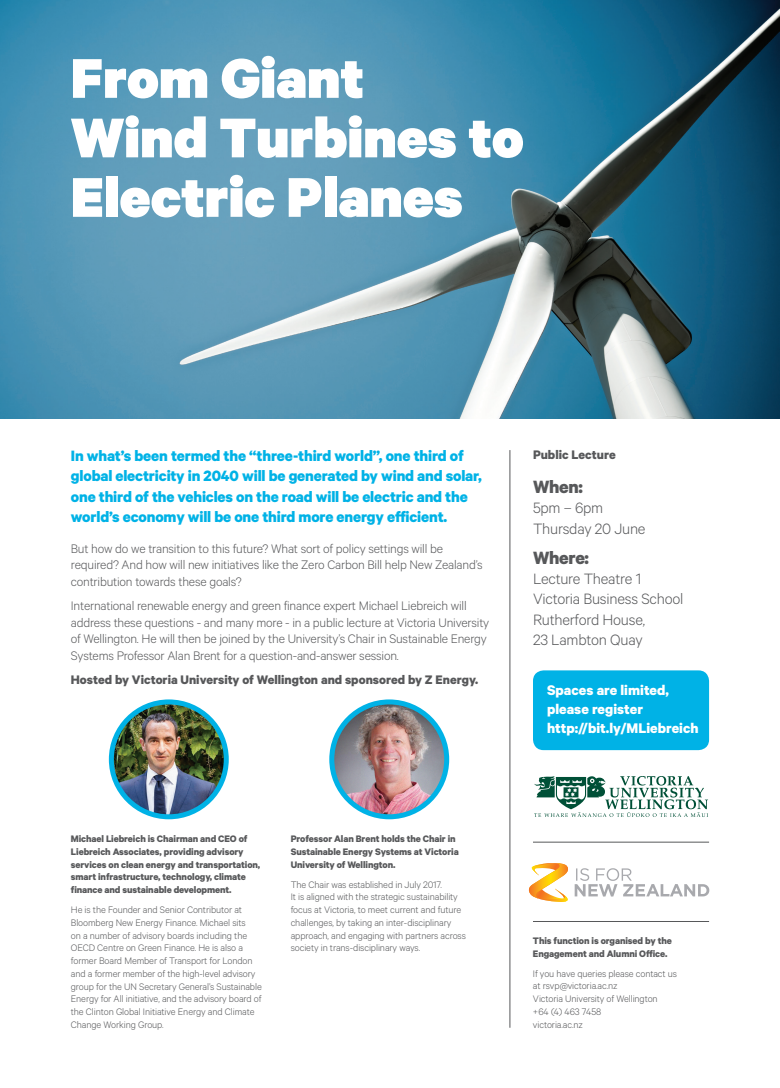
<style>
.page{position:relative;width:780px;height:1088px;background:#fff}
.page>*{position:absolute;margin:0;border:0;box-sizing:border-box;transform-origin:0 0}
.t1{font:900 63px/59.5px "Calibre";color:#fff}
.t2{font:700 20px "Calibre";letter-spacing:-.015em;color:#57585a}
.t3{font:700 16.88px/20.2px "Calibre";letter-spacing:-.01em;color:#00b2e6}
.t4{font:300 16.88px/20.2px "Calibre";letter-spacing:-.015em;color:#57585a}
.t5{font:700 15.75px/18.9px "Calibre";color:#fff}
.t6{font:300 13.88px/16.8px "Calibre";letter-spacing:-.015em;color:#57585a}
.t7{font:700 13.88px "Calibre";color:#57585a}
.t8{font:300 10.62px/12.8px "Calibre";letter-spacing:-.01em;color:#57585a}
.t9{font:700 10.62px/12.8px "Calibre";letter-spacing:-.01em;color:#57585a}
</style>
<div class="page">
<div style="left:533px;top:670px;width:176px;height:80px;background:#00b2e6;border-radius:11px"></div>
<img style="left:0;top:0;width:780px;height:418px">
<img style="left:332px;top:702px;width:114px;height:115px;border-radius:57px">
<div style="left:329px;top:699px;width:120px;height:120px;border:5px solid #00b2e6;border-radius:50%"></div>
<img style="left:111px;top:702px;width:115px;height:115px;border-radius:57px">
<div style="left:109px;top:699px;width:120px;height:120px;border:5px solid #00b2e6;border-radius:50%"></div>
<hr style="left:509px;top:450px;width:1px;height:578px;background:#57585a">
<hr style="left:533px;top:842px;width:176px;height:1px;background:#57585a">
<svg style="left:534px;top:776px;width:174px;height:41px"></svg>
<svg style="left:528px;top:863px;width:181px;height:39px"></svg>
<hr style="left:533px;top:921px;width:176px;height:1px;background:#57585a">
<h1 class="t1" style="left:71px;top:46px;width:454px">From Giant<br>Wind Turbines to<br>Electric Planes</h1>
<p class="t3" style="left:71px;top:445px;width:412px">In what’s been termed the “three-third world”, one third of global electricity in 2040 will be generated by wind and solar, one third of the vehicles on the road will be electric and the world’s economy will be one third more energy efficient.</p>
<h3 class="t6" style="left:71px;top:539px;width:413px">But how do we transition to this future? What sort of policy settings will be required? And how will new initiatives like the Zero Carbon Bill help New Zealand’s contribution towards these goals?</h3>
<p class="t6" style="left:71px;top:597px;width:420px">International renewable energy and green finance expert Michael Liebreich will address these questions - and many more - in a public lecture at Victoria University of Wellington. He will then be joined by the University’s Chair in Sustainable Energy Systems Professor Alan Brent for a question-and-answer session.</p>
<h3 class="t7" style="left:71px;top:671px;width:409px">Hosted by Victoria University of Wellington and sponsored by Z Energy.</h3>
<p class="t9" style="left:71px;top:832px;width:191px">Michael Liebreich is Chairman and CEO of Liebreich Associates, providing advisory services on clean energy and transportation, smart infrastructure, technology, climate finance and sustainable development.</p>
<p class="t8" style="left:71px;top:903px;width:192px">He is the Founder and Senior Contributor at Bloomberg New Energy Finance. Michael sits<br>on a number of advisory boards including the OECD Centre on Green Finance. He is also a former Board Member of Transport for London and a former member of the high-level advisory group for the UN Secretary General’s Sustainable Energy for All initiative, and the advisory board of the Clinton Global Initiative Energy and Climate Change Working Group.</p>
<p class="t9" style="left:291px;top:832px;width:169px">Professor Alan Brent holds the Chair in<br>Sustainable Energy Systems at Victoria<br>University of Wellington.</p>
<p class="t8" style="left:291px;top:877px;width:177px">The Chair was established in July 2017.<br>It is aligned with the strategic sustainability focus at Victoria, to meet current and future challenges, by taking an inter-disciplinary approach, and engaging with partners across society in trans-disciplinary ways.</p>
<h3 class="t7" style="left:533px;top:446px;width:84px">Public Lecture</h3>
<h2 class="t2" style="left:533px;top:475px;width:51px">When:</h2>
<h3 class="t4" style="left:533px;top:497px;width:114px">5pm – 6pm<br>Thursday 20 June</h3>
<h2 class="t2" style="left:533px;top:545px;width:58px">Where:</h2>
<h3 class="t4" style="left:533px;top:568px;width:152px">Lecture Theatre 1<br>Victoria Business School<br>Rutherford House,<br>23 Lambton Quay</h3>
<h3 class="t5" style="left:547px;top:680px;width:153px">Spaces are limited, please register http://bit.ly/MLiebreich</h3>
<p class="t9" style="left:533px;top:934px;width:140px">This function is organised by the<br>Engagement and Alumni Office.</p>
<p class="t8" style="left:533px;top:966px;width:146px">If you have queries please contact us at rsvp@victoria.ac.nz<br>Victoria University of Wellington<br>+64 (4) 463 7458<br>victoria.ac.nz</p>
</div>
